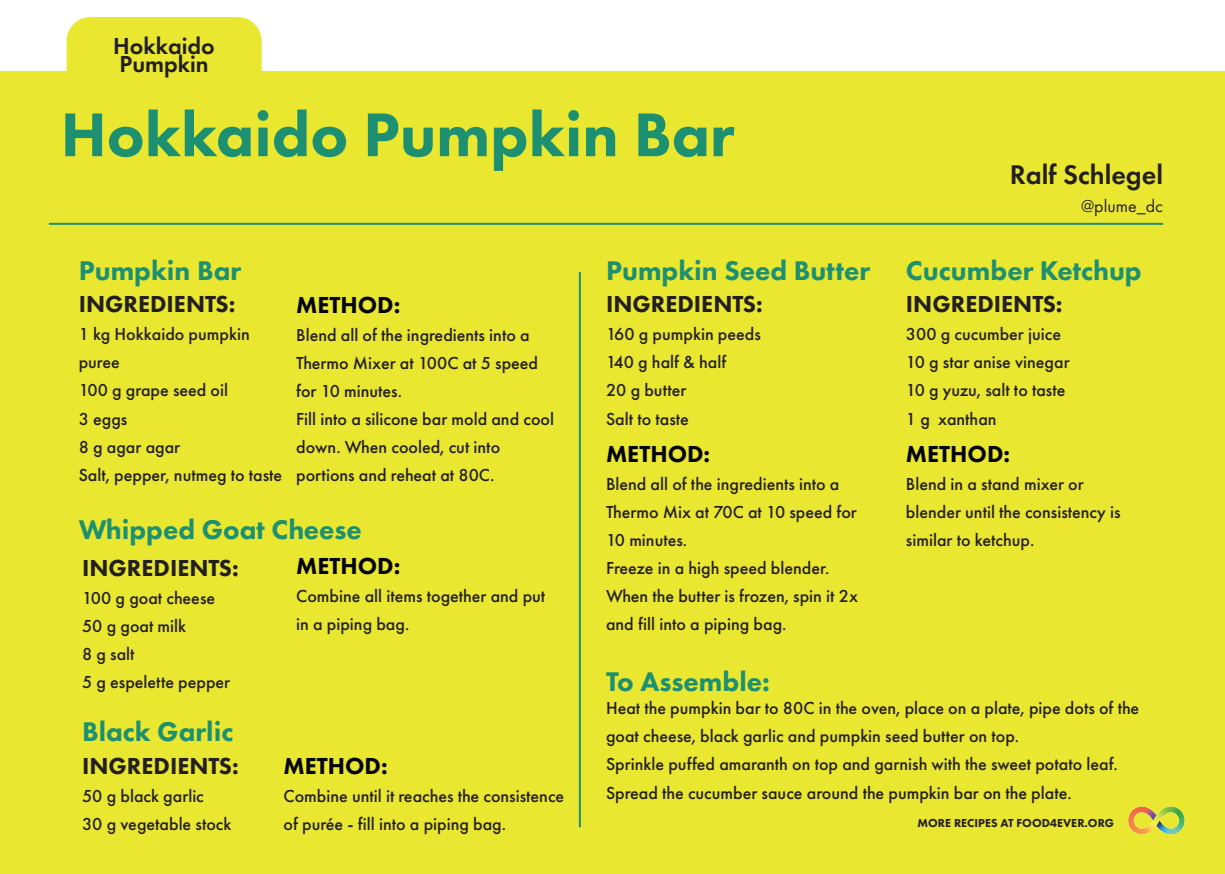
<style>
.page{position:relative;width:1225px;height:874px;background:#fff}
.page>*{position:absolute;margin:0;border:0;box-sizing:border-box;transform-origin:0 0}
.t1{font:800 64px "Futura PT";color:#1c9071}
.t2{font:800 28px "Futura PT";color:#1c9071}
.t3{font:600 28px "Futura PT";color:#231f20}
.t4{font:800 24px "Futura PT";color:#231f20}
.t5{font:800 24px "Futura PT";color:#040503}
.t6{font:600 24px/18px "Futura PT";color:#231f20}
.t7{font:500 18px/28px "Futura PT";color:#231f20}
.t8{font:18px "Futura PT";color:#231f20}
.t9{font:800 12px "Futura PT";color:#231f20}
</style>
<div class="page">
<div style="left:0;top:71px;width:1225px;height:802px;background:#e9e730"></div>
<div style="left:67px;top:17px;width:195px;height:109px;background:#e9e730;border-radius:24px"></div>
<hr style="left:49px;top:223px;width:1114px;height:2px;background:#1c9071">
<hr style="left:579px;top:272px;width:2px;height:554px;background:#1c9071">
<img style="left:1128px;top:806px;width:57px;height:28px">
<h3 class="t6" style="left:113px;top:37px;width:103px">Hokkaido<br>Pumpkin</h3>
<h1 class="t1" style="left:61px;top:95px;width:675px">Hokkaido Pumpkin Bar</h1>
<h2 class="t3" style="left:1009px;top:157px;width:155px">Ralf Schlegel</h2>
<p class="t8" style="left:1081px;top:196px;width:84px">@plume_dc</p>
<h2 class="t2" style="left:79px;top:253px;width:164px">Pumpkin Bar</h2>
<h3 class="t4" style="left:79px;top:289px;width:158px">INGREDIENTS:</h3>
<p class="t7" style="left:79px;top:320px;width:205px">1 kg Hokkaido pumpkin puree<br>100 g grape seed oil<br>3 eggs<br>8 g agar agar<br>Salt, pepper, nutmeg to taste</p>
<h3 class="t5" style="left:296px;top:290px;width:106px">METHOD:</h3>
<p class="t7" style="left:296px;top:321px;width:259px">Blend all of the ingredients into a<br>Thermo Mixer at 100C at 5 speed for 10 minutes.<br>Fill into a silicone bar mold and cool down. When cooled, cut into portions and reheat at 80C.</p>
<h2 class="t2" style="left:79px;top:512px;width:285px">Whipped Goat Cheese</h2>
<h3 class="t4" style="left:82px;top:552px;width:158px">INGREDIENTS:</h3>
<p class="t7" style="left:82px;top:583px;width:150px">100 g goat cheese<br>50 g goat milk<br>8 g salt<br>5 g espelette pepper</p>
<h2 class="t2" style="left:82px;top:713px;width:153px">Black Garlic</h2>
<h3 class="t4" style="left:82px;top:750px;width:158px">INGREDIENTS:</h3>
<p class="t7" style="left:82px;top:781px;width:151px">50 g black garlic<br>30 g vegetable stock</p>
<h3 class="t5" style="left:296px;top:551px;width:106px">METHOD:</h3>
<p class="t7" style="left:296px;top:582px;width:251px">Combine all items together and put in a piping bag.</p>
<h3 class="t5" style="left:283px;top:750px;width:106px">METHOD:</h3>
<p class="t7" style="left:283px;top:781px;width:282px">Combine until it reaches the consistence of purée - fill into a piping bag.</p>
<h2 class="t2" style="left:606px;top:253px;width:266px">Pumpkin Seed Butter</h2>
<h2 class="t2" style="left:906px;top:253px;width:237px">Cucumber Ketchup</h2>
<h3 class="t4" style="left:606px;top:289px;width:158px">INGREDIENTS:</h3>
<p class="t7" style="left:606px;top:320px;width:156px">160 g pumpkin peeds<br>140 g half &amp; half<br>20 g butter<br>Salt to taste</p>
<h3 class="t5" style="left:606px;top:439px;width:106px">METHOD:</h3>
<p class="t7" style="left:606px;top:470px;width:253px">Blend all of the ingredients into a<br>Thermo Mix at 70C at 10 speed for<br>10 minutes.<br>Freeze in a high speed blender.<br>When the butter is frozen, spin it 2x and fill into a piping bag.</p>
<h2 class="t2" style="left:606px;top:663px;width:165px">To Assemble:</h2>
<h3 class="t4" style="left:906px;top:289px;width:158px">INGREDIENTS:</h3>
<p class="t7" style="left:906px;top:320px;width:165px">300 g cucumber juice<br>10 g star anise vinegar<br>10 g yuzu, salt to taste<br>1 g xanthan</p>
<h3 class="t5" style="left:906px;top:439px;width:106px">METHOD:</h3>
<p class="t7" style="left:906px;top:470px;width:216px">Blend in a stand mixer or blender until the consistency is similar to ketchup.</p>
<p class="t7" style="left:606px;top:694px;width:535px">Heat the pumpkin bar to 80C in the oven, place on a plate, pipe dots of the goat cheese, black garlic and pumpkin seed butter on top.<br>Sprinkle puffed amaranth on top and garnish with the sweet potato leaf.<br>Spread the cucumber sauce around the pumpkin bar on the plate.</p>
<p class="t9" style="left:917px;top:814px;width:198px">MORE RECIPES AT FOOD4EVER.ORG</p>
</div>
